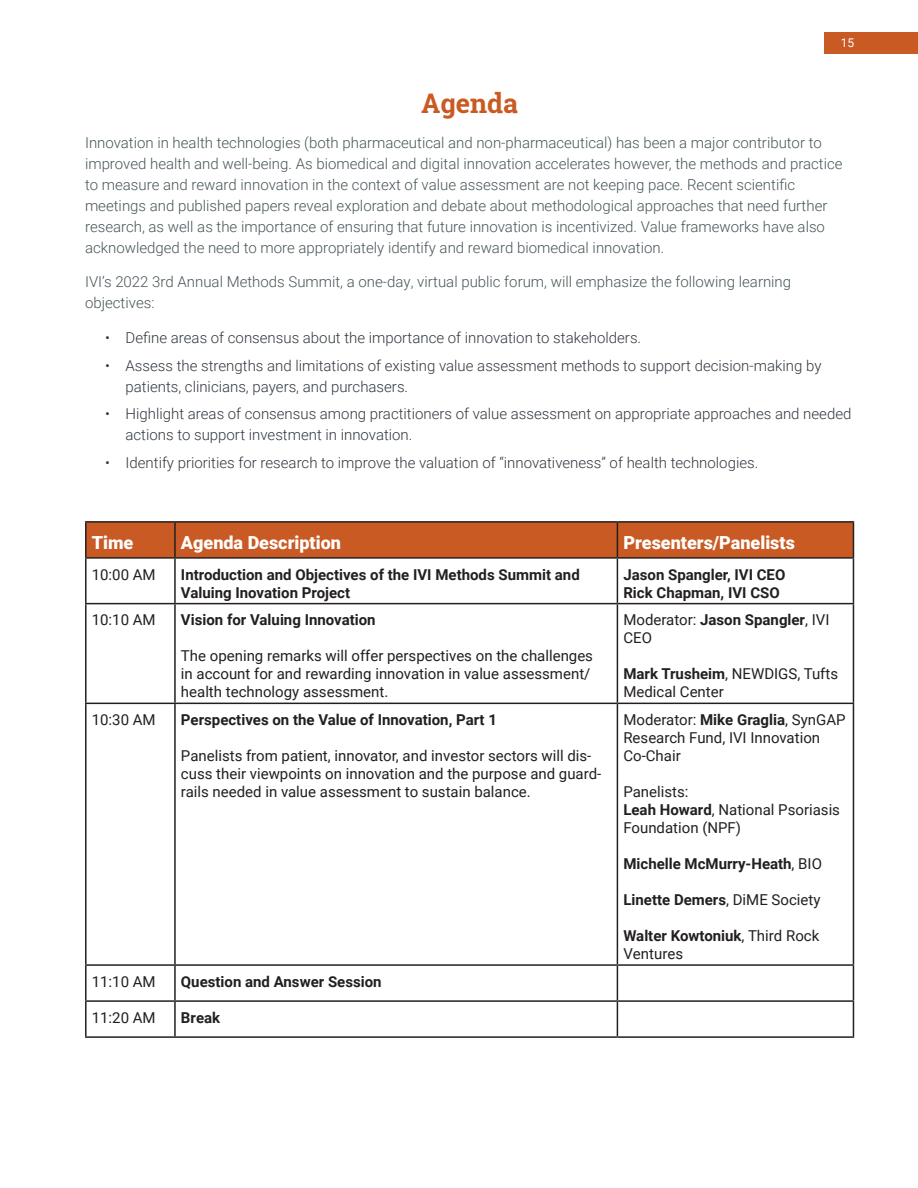
<style>
.page{position:relative;width:918px;height:1188px;background:#fff}
.page>*{position:absolute;margin:0;border:0;box-sizing:border-box;transform-origin:0 0}
.t1{font:700 27px "Roboto Slab";color:#c95a23}
.t2{font:900 18px "Roboto";color:#fff}
.t3{font:300 15px/21px "Roboto";color:#475559}
.t4{font:15px/18px "Roboto";color:#231f20}
.t5{font:300 15px/21px "Roboto";color:#303840}
.t6{font:700 15px/18px "Roboto";color:#231f20}
.t7{font:12px "Roboto";color:#fff}
.s1{font-weight:700}
.s2{font-weight:400}
</style>
<div class="page">
<div style="left:87px;top:523px;width:766px;height:34px;background:#c95a23"></div>
<hr style="left:85px;top:521px;width:90px;height:2px;background:#231f20">
<hr style="left:85px;top:523px;width:2px;height:34px;background:#231f20">
<hr style="left:175px;top:521px;width:442px;height:2px;background:#231f20">
<hr style="left:174px;top:523px;width:2px;height:34px;background:#231f20">
<hr style="left:617px;top:521px;width:237px;height:2px;background:#231f20">
<hr style="left:617px;top:523px;width:1px;height:34px;background:#231f20">
<hr style="left:853px;top:523px;width:1px;height:34px;background:#231f20">
<hr style="left:85px;top:557px;width:90px;height:2px;background:#231f20">
<hr style="left:85px;top:559px;width:2px;height:44px;background:#231f20">
<hr style="left:175px;top:557px;width:442px;height:2px;background:#231f20">
<hr style="left:174px;top:559px;width:2px;height:44px;background:#231f20">
<hr style="left:617px;top:557px;width:237px;height:2px;background:#231f20">
<hr style="left:617px;top:559px;width:1px;height:44px;background:#231f20">
<hr style="left:853px;top:559px;width:1px;height:44px;background:#231f20">
<hr style="left:85px;top:603px;width:90px;height:1px;background:#231f20">
<hr style="left:85px;top:604px;width:2px;height:99px;background:#231f20">
<hr style="left:175px;top:603px;width:442px;height:1px;background:#231f20">
<hr style="left:174px;top:604px;width:2px;height:99px;background:#231f20">
<hr style="left:617px;top:603px;width:237px;height:1px;background:#231f20">
<hr style="left:617px;top:604px;width:1px;height:99px;background:#231f20">
<hr style="left:853px;top:604px;width:1px;height:99px;background:#231f20">
<hr style="left:85px;top:703px;width:90px;height:1px;background:#231f20">
<hr style="left:85px;top:704px;width:2px;height:260px;background:#231f20">
<hr style="left:175px;top:703px;width:442px;height:1px;background:#231f20">
<hr style="left:174px;top:704px;width:2px;height:260px;background:#231f20">
<hr style="left:617px;top:703px;width:237px;height:1px;background:#231f20">
<hr style="left:617px;top:704px;width:1px;height:260px;background:#231f20">
<hr style="left:853px;top:704px;width:1px;height:260px;background:#231f20">
<hr style="left:85px;top:964px;width:90px;height:2px;background:#231f20">
<hr style="left:85px;top:966px;width:2px;height:34px;background:#231f20">
<hr style="left:175px;top:964px;width:442px;height:2px;background:#231f20">
<hr style="left:174px;top:966px;width:2px;height:34px;background:#231f20">
<hr style="left:617px;top:964px;width:237px;height:2px;background:#231f20">
<hr style="left:617px;top:966px;width:1px;height:34px;background:#231f20">
<hr style="left:853px;top:966px;width:1px;height:34px;background:#231f20">
<hr style="left:85px;top:1000px;width:90px;height:2px;background:#231f20">
<hr style="left:85px;top:1002px;width:2px;height:34px;background:#231f20">
<hr style="left:175px;top:1000px;width:442px;height:2px;background:#231f20">
<hr style="left:174px;top:1002px;width:2px;height:34px;background:#231f20">
<hr style="left:617px;top:1000px;width:237px;height:2px;background:#231f20">
<hr style="left:617px;top:1002px;width:1px;height:34px;background:#231f20">
<hr style="left:853px;top:1002px;width:1px;height:34px;background:#231f20">
<hr style="left:85px;top:1036px;width:90px;height:2px;background:#231f20">
<hr style="left:175px;top:1036px;width:442px;height:2px;background:#231f20">
<hr style="left:617px;top:1036px;width:237px;height:2px;background:#231f20">
<div style="left:824px;top:32px;width:94px;height:21px;background:#c95a23"></div>
<p class="t7" style="left:841px;top:34px;width:15px">15</p>
<p class="t1" style="left:421px;top:85px;width:99px">Agenda</p>
<p class="t3" style="left:85px;top:131px;width:759px">Innovation in health technologies (both pharmaceutical and non-pharmaceutical) has been a major contributor to improved health and well-being. As biomedical and digital innovation accelerates however, the methods and practice to measure and reward innovation in the context of value assessment are not keeping pace. Recent scientific meetings and published papers reveal exploration and debate about methodological approaches that need further research, as well as the importance of ensuring that future innovation is incentivized. Value frameworks have also acknowledged the need to more appropriately identify and reward biomedical innovation.</p>
<p class="t3" style="left:85px;top:271px;width:708px">IVI’s 2022 3rd Annual Methods Summit, a one-day, virtual public forum, will emphasize the following learning objectives:</p>
<p class="t5" style="left:105px;top:326px;width:537px">• Define areas of consensus about the importance of innovation to stakeholders.</p>
<p class="t5" style="left:126px;top:354px;width:697px;text-indent:-20px">• Assess the strengths and limitations of existing value assessment methods to support decision-making by patients, clinicians, payers, and purchasers.</p>
<p class="t5" style="left:126px;top:403px;width:727px;text-indent:-20px">• Highlight areas of consensus among practitioners of value assessment on appropriate approaches and needed actions to support investment in innovation.</p>
<p class="t5" style="left:105px;top:452px;width:655px">• Identify priorities for research to improve the valuation of “innovativeness” of health technologies.</p>
<p class="t2" style="left:92px;top:530px;width:43px">Time</p>
<p class="t2" style="left:181px;top:530px;width:162px">Agenda Description</p>
<p class="t2" style="left:623px;top:530px;width:173px">Presenters/Panelists</p>
<p class="t4" style="left:92px;top:565px;width:65px">10:00 AM</p>
<p class="t6" style="left:181px;top:565px;width:400px">Introduction and Objectives of the IVI Methods Summit and<br>Valuing Inovation Project</p>
<p class="t6" style="left:623px;top:565px;width:164px">Jason Spangler, IVI CEO</p>
<p class="t6" style="left:623px;top:583px;width:158px">Rick Chapman, IVI CSO</p>
<p class="t4" style="left:92px;top:610px;width:65px">10:10 AM</p>
<p class="t6" style="left:181px;top:610px;width:196px">Vision for Valuing Innovation</p>
<p class="t4" style="left:181px;top:646px;width:414px">The opening remarks will offer perspectives on the challenges in account for and rewarding innovation in value assessment/ health technology assessment.</p>
<p class="t4" style="left:92px;top:710px;width:65px">10:30 AM</p>
<p class="t6" style="left:181px;top:710px;width:318px">Perspectives on the Value of Innovation, Part 1</p>
<p class="t4" style="left:181px;top:746px;width:422px">Panelists from patient, innovator, and investor sectors will dis&shy;cuss their viewpoints on innovation and the purpose and guard&shy;rails needed in value assessment to sustain balance.</p>
<p class="t4" style="left:92px;top:972px;width:65px">11:10 AM</p>
<p class="t6" style="left:181px;top:972px;width:202px">Question and Answer Session</p>
<p class="t4" style="left:92px;top:1008px;width:65px">11:20 AM</p>
<p class="t6" style="left:181px;top:1008px;width:41px">Break</p>
<p class="t4" style="left:623px;top:610px;width:208px">Moderator: <span class="s1">Jason Spangler</span>, IVI<br>CEO</p>
<p class="t4" style="left:623px;top:664px;width:216px"><span class="s1">Mark Trusheim</span>, NEWDIGS, Tufts<br>Medical Center</p>
<p class="t4" style="left:623px;top:710px;width:224px">Moderator: <span class="s1">Mike Graglia</span>, SynGAP<br>Research Fund, IVI Innovation<br>Co-Chair</p>
<p class="t4" style="left:623px;top:782px;width:67px">Panelists:</p>
<p class="t4" style="left:623px;top:800px;width:218px"><span class="s1">Leah Howard</span>, National Psoriasis<br>Foundation (NPF)</p>
<p class="t6" style="left:623px;top:854px;width:200px">Michelle McMurry-Heath<span class="s2">, BIO</span></p>
<p class="t6" style="left:623px;top:890px;width:199px">Linette Demers<span class="s2">, DiME Society</span></p>
<p class="t4" style="left:623px;top:926px;width:197px"><span class="s1">Walter Kowtoniuk</span>, Third Rock<br>Ventures</p>
</div>
